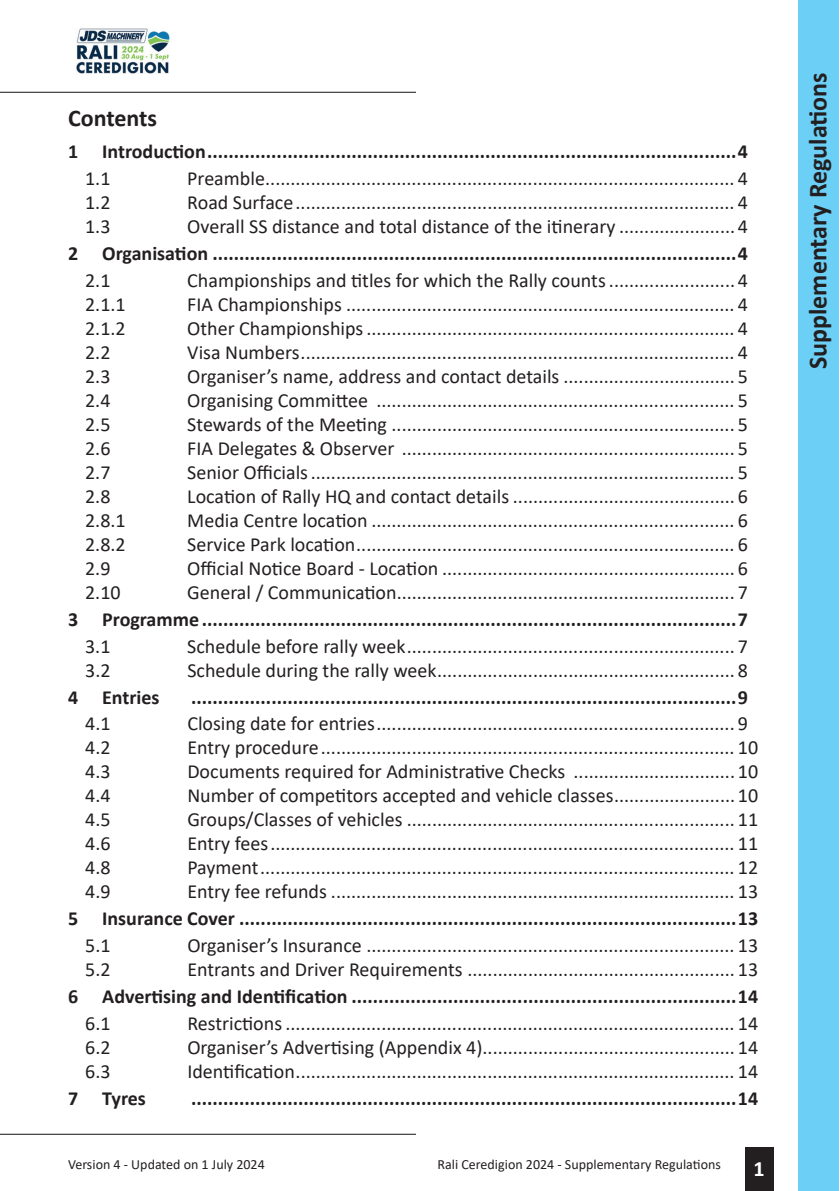
<style>
.page{position:relative;width:840px;height:1191px;background:#fff}
.page>*{position:absolute;margin:0;border:0;box-sizing:border-box;transform-origin:0 0}
.t1{font:700 26px "Calibri";color:#231f20}
.t2{font:700 24px "Calibri";color:#231f20}
.t3{font:700 22px "Calibri";color:#fff}
.t4{font:20px "Calibri";color:#231f20}
.t5{font:700 20px "Calibri";color:#231f20}
.t6{font:14px "Calibri";color:#231f20}
</style>
<div class="page">
<hr style="left:0;top:1133px;width:416px;height:1px;background:#231f20">
<hr style="left:0;top:92px;width:416px;height:1px;background:#231f20">
<div style="left:744px;top:1147px;width:28px;height:43px;background:#231f20"></div>
<div style="left:798px;top:0;width:40px;height:1190px;background:#6bcff6"></div>
<img style="left:76px;top:28px;width:94px;height:46px">
<p class="t2" style="left:68px;top:101px;width:90px">Contents</p>
<p class="t5" style="left:68px;top:137px;width:681px">1 Introduction...................................................................................................4</p>
<p class="t4" style="left:85px;top:165px;width:27px">1.1</p>
<p class="t4" style="left:187px;top:165px;width:562px">Preamble............................................................................................. 4</p>
<p class="t4" style="left:85px;top:189px;width:27px">1.2</p>
<p class="t4" style="left:187px;top:189px;width:562px">Road Surface....................................................................................... 4</p>
<p class="t4" style="left:85px;top:213px;width:27px">1.3</p>
<p class="t4" style="left:187px;top:213px;width:562px">Overall SS distance and total distance of the itinerary ....................... 4</p>
<p class="t5" style="left:68px;top:239px;width:681px">2 Organisation ..................................................................................................4</p>
<p class="t4" style="left:85px;top:266px;width:27px">2.1</p>
<p class="t4" style="left:187px;top:266px;width:562px">Championships and titles for which the Rally counts......................... 4</p>
<p class="t4" style="left:85px;top:290px;width:42px">2.1.1</p>
<p class="t4" style="left:187px;top:290px;width:562px">FIA Championships ............................................................................. 4</p>
<p class="t4" style="left:85px;top:314px;width:42px">2.1.2</p>
<p class="t4" style="left:187px;top:314px;width:562px">Other Championships......................................................................... 4</p>
<p class="t4" style="left:85px;top:338px;width:27px">2.2</p>
<p class="t4" style="left:187px;top:338px;width:562px">Visa Numbers...................................................................................... 4</p>
<p class="t4" style="left:85px;top:362px;width:27px">2.3</p>
<p class="t4" style="left:187px;top:362px;width:562px">Organiser’s name, address and contact details .................................. 5</p>
<p class="t4" style="left:85px;top:386px;width:27px">2.4</p>
<p class="t4" style="left:187px;top:386px;width:562px">Organising Committee ....................................................................... 5</p>
<p class="t4" style="left:85px;top:410px;width:27px">2.5</p>
<p class="t4" style="left:187px;top:410px;width:562px">Stewards of the Meeting .................................................................... 5</p>
<p class="t4" style="left:85px;top:434px;width:27px">2.6</p>
<p class="t4" style="left:187px;top:434px;width:562px">FIA Delegates &amp; Observer .................................................................. 5</p>
<p class="t4" style="left:85px;top:458px;width:27px">2.7</p>
<p class="t4" style="left:187px;top:458px;width:562px">Senior Officials.................................................................................... 5</p>
<p class="t4" style="left:85px;top:482px;width:27px">2.8</p>
<p class="t4" style="left:187px;top:482px;width:562px">Location of Rally HQ and contact details ............................................ 6</p>
<p class="t4" style="left:85px;top:506px;width:42px">2.8.1</p>
<p class="t4" style="left:187px;top:506px;width:562px">Media Centre location ........................................................................ 6</p>
<p class="t4" style="left:85px;top:530px;width:42px">2.8.2</p>
<p class="t4" style="left:187px;top:530px;width:562px">Service Park location........................................................................... 6</p>
<p class="t4" style="left:85px;top:554px;width:27px">2.9</p>
<p class="t4" style="left:187px;top:554px;width:562px">Official Notice Board - Location .......................................................... 6</p>
<p class="t4" style="left:85px;top:578px;width:37px">2.10</p>
<p class="t4" style="left:187px;top:578px;width:562px">General / Communication................................................................... 7</p>
<p class="t5" style="left:68px;top:605px;width:681px">3 Programme ....................................................................................................7</p>
<p class="t4" style="left:85px;top:632px;width:27px">3.1</p>
<p class="t4" style="left:187px;top:632px;width:562px">Schedule before rally week................................................................. 7</p>
<p class="t4" style="left:85px;top:656px;width:27px">3.2</p>
<p class="t4" style="left:187px;top:656px;width:562px">Schedule during the rally week........................................................... 8</p>
<p class="t5" style="left:68px;top:682px;width:93px">4 Entries</p>
<p class="t5" style="left:191px;top:682px;width:558px">......................................................................................................9</p>
<p class="t4" style="left:85px;top:710px;width:27px">4.1</p>
<p class="t4" style="left:187px;top:710px;width:562px">Closing date for entries....................................................................... 9</p>
<p class="t4" style="left:85px;top:734px;width:27px">4.2</p>
<p class="t4" style="left:187px;top:734px;width:572px">Entry procedure.................................................................................. 10</p>
<p class="t4" style="left:85px;top:758px;width:27px">4.3</p>
<p class="t4" style="left:187px;top:758px;width:572px">Documents required for Administrative Checks ................................ 10</p>
<p class="t4" style="left:85px;top:782px;width:27px">4.4</p>
<p class="t4" style="left:187px;top:782px;width:572px">Number of competitors accepted and vehicle classes........................ 10</p>
<p class="t4" style="left:85px;top:806px;width:27px">4.5</p>
<p class="t4" style="left:187px;top:806px;width:572px">Groups/Classes of vehicles ................................................................. 11</p>
<p class="t4" style="left:85px;top:830px;width:27px">4.6</p>
<p class="t4" style="left:187px;top:830px;width:572px">Entry fees............................................................................................ 11</p>
<p class="t4" style="left:85px;top:854px;width:27px">4.8</p>
<p class="t4" style="left:187px;top:854px;width:572px">Payment.............................................................................................. 12</p>
<p class="t4" style="left:85px;top:878px;width:27px">4.9</p>
<p class="t4" style="left:187px;top:878px;width:572px">Entry fee refunds ................................................................................ 13</p>
<p class="t5" style="left:68px;top:904px;width:691px">5 Insurance Cover .............................................................................................13</p>
<p class="t4" style="left:85px;top:931px;width:27px">5.1</p>
<p class="t4" style="left:187px;top:931px;width:572px">Organiser’s Insurance ......................................................................... 13</p>
<p class="t4" style="left:85px;top:955px;width:27px">5.2</p>
<p class="t4" style="left:187px;top:955px;width:572px">Entrants and Driver Requirements ..................................................... 13</p>
<p class="t5" style="left:68px;top:982px;width:691px">6 Advertising and Identification ........................................................................14</p>
<p class="t4" style="left:85px;top:1009px;width:27px">6.1</p>
<p class="t4" style="left:187px;top:1009px;width:572px">Restrictions ......................................................................................... 14</p>
<p class="t4" style="left:85px;top:1033px;width:27px">6.2</p>
<p class="t4" style="left:187px;top:1033px;width:572px">Organiser’s Advertising (Appendix 4).................................................. 14</p>
<p class="t4" style="left:85px;top:1057px;width:27px">6.3</p>
<p class="t4" style="left:187px;top:1057px;width:572px">Identification....................................................................................... 14</p>
<p class="t5" style="left:68px;top:1084px;width:79px">7 Tyres</p>
<p class="t5" style="left:191px;top:1084px;width:568px">......................................................................................................14</p>
<p class="t6" style="left:68px;top:1155px;width:198px">Version 4 - Updated on 1 July 2024</p>
<p class="t6" style="left:437px;top:1155px;width:285px">Rali Ceredigion 2024 - Supplementary Regulations</p>
<p class="t3" style="left:753px;top:1153px;width:13px">1</p>
<h1 class="t1" style="left:799px;top:369px;width:298px;rotate:-90deg">Supplementary Regulations</h1>
</div>
